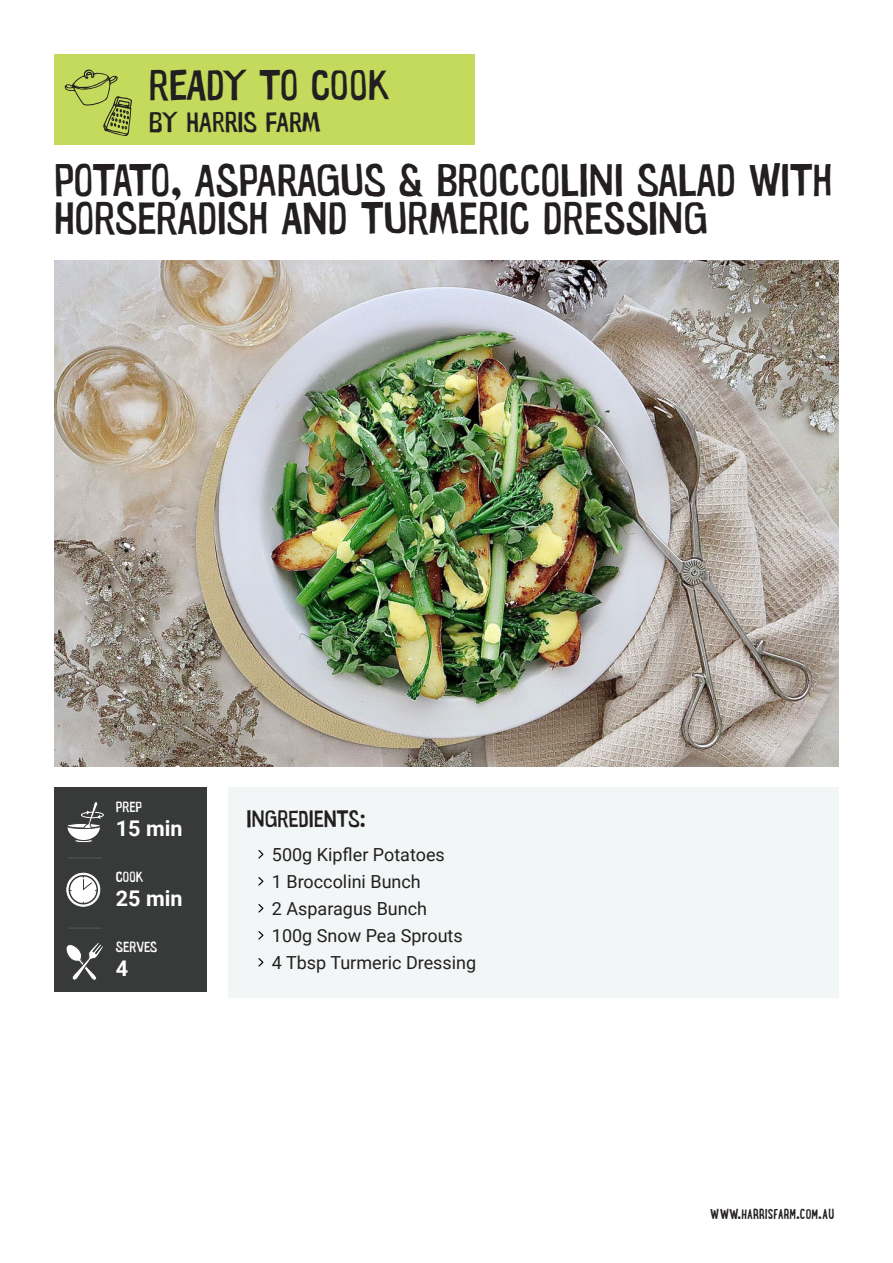
<style>
.page{position:relative;width:893px;height:1263px;background:#fff}
.page>*{position:absolute;margin:0;border:0;box-sizing:border-box;transform-origin:0 0}
.t1{font:46.05px/38.4px "Warugaki";color:#231f20}
.t2{font:43.2px "Warugaki";letter-spacing:-.005em;color:#231f20}
.t3{font:28.8px "Warugaki";color:#231f20}
.t4{font:24px "Warugaki";color:#231f20}
.t5{font:700 21.6px "Roboto";color:#fff}
.t6{font:18px "Roboto";color:#231f20}
.t7{font:700 15px "Lunch Box";color:#231f20}
.t8{font:15px "Warugaki";color:#fff}
</style>
<div class="page">
<div style="left:228px;top:787px;width:611px;height:210px;background:#f3f6f7"></div>
<div style="left:54px;top:54px;width:420px;height:90px;background:#c3da5d"></div>
<img style="left:54px;top:261px;width:785px;height:505px">
<div style="left:54px;top:787px;width:152px;height:204px;background:#383a39"></div>
<hr style="left:68px;top:857px;width:34px;height:1px;background:#535353">
<hr style="left:68px;top:927px;width:34px;height:2px;background:#535353">
<svg style="left:258px;top:850px;width:5px;height:8px"></svg>
<svg style="left:258px;top:877px;width:5px;height:8px"></svg>
<svg style="left:258px;top:904px;width:5px;height:8px"></svg>
<svg style="left:258px;top:931px;width:5px;height:8px"></svg>
<svg style="left:258px;top:958px;width:5px;height:8px"></svg>
<svg style="left:64px;top:69px;width:68px;height:67px"></svg>
<svg style="left:66px;top:943px;width:37px;height:38px"></svg>
<div style="left:74px;top:839px;width:19px;height:4px;border:1px solid #3a3a3a;border-radius:50%"></div>
<svg style="left:67px;top:801px;width:37px;height:40px"></svg>
<svg style="left:67px;top:873px;width:33px;height:33px"></svg>
<div style="left:66px;top:873px;width:34px;height:34px;border:1px solid #fff;border-radius:50%"></div>
<div style="left:69px;top:876px;width:28px;height:28px;background:#fff;border-radius:50%"></div>
<div style="left:69px;top:875px;width:29px;height:29px;border:2px solid #383a39;border-radius:50%"></div>
<svg style="left:83px;top:875px;width:14px;height:16px"></svg>
<p class="t2" style="left:149px;top:58px;width:243px">READY TO COOK</p>
<p class="t3" style="left:149px;top:104px;width:173px">BY HARRIS FARM</p>
<p class="t1" style="left:54px;top:160px;width:780px">POTATO, ASPARAGUS &amp; BROCCOLIN I SALAD WITH<br>HORSERADISH AN D TURMERIC DRESSING</p>
<p class="t8" style="left:116px;top:797px;width:28px">PREP</p>
<p class="t5" style="left:116px;top:813px;width:68px">15 min</p>
<p class="t8" style="left:116px;top:867px;width:29px">COOK</p>
<p class="t5" style="left:116px;top:883px;width:68px">25 min</p>
<p class="t8" style="left:116px;top:938px;width:43px">SERVES</p>
<p class="t5" style="left:116px;top:953px;width:14px">4</p>
<p class="t4" style="left:246px;top:804px;width:121px">INGREDIENTS:</p>
<p class="t6" style="left:272px;top:841px;width:174px">500g Kipfler Potatoes</p>
<p class="t6" style="left:272px;top:868px;width:150px">1 Broccolini Bunch</p>
<p class="t6" style="left:272px;top:895px;width:157px">2 Asparagus Bunch</p>
<p class="t6" style="left:272px;top:922px;width:192px">100g Snow Pea Sprouts</p>
<p class="t6" style="left:272px;top:949px;width:206px">4 Tbsp Turmeric Dressing</p>
<p class="t7" style="left:710px;top:1204px;width:126px">WWW.HARRISFARM.COM.AU</p>
</div>
